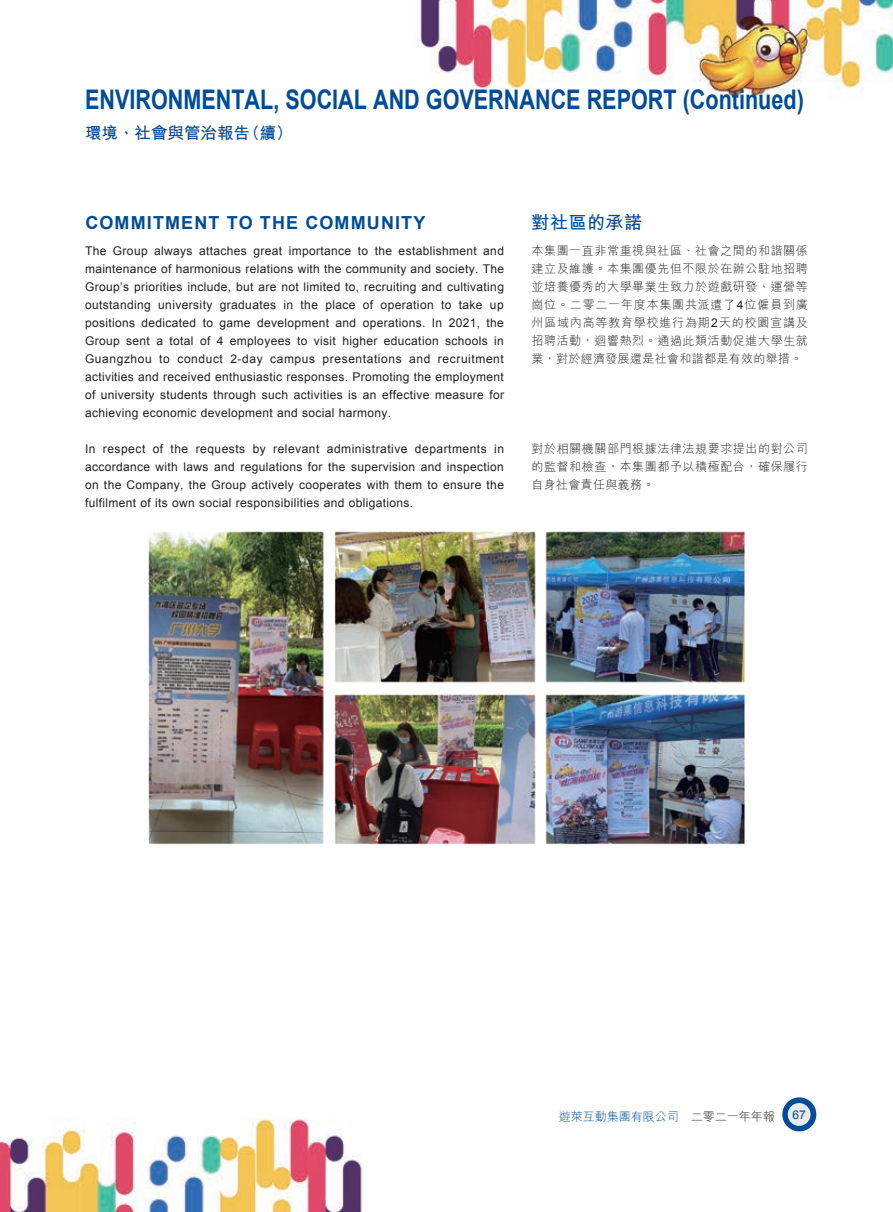
<style>
.page{position:relative;width:893px;height:1212px;background:#fff}
.page>*{position:absolute;margin:0;border:0;box-sizing:border-box;transform-origin:0 0}
.t1{font:700 27px "Arial";color:#004c97;scale:.8 1}
.t2{font:700 18px "Arial";letter-spacing:.065em;color:#004c97}
.t3{font:700 18px "M Hei HK";letter-spacing:.03em;color:#004c97}
.t4{font:700 16.5px "M Hei HK";color:#004c97}
.t5{font:12px/18px "Arial";letter-spacing:.03em;color:#231f20;text-align:justify}
.t6{font:300 12px/18px "M Hei HK";letter-spacing:.05em;color:#231f20;text-align:justify}
.t7{font:300 12px "M Hei HK";color:#004c97}
.t8{font:12px "Arial";color:#004c97}
.s1{font-family:"Arial";font-weight:400}
.s2{color:#231f20}
</style>
<div class="page">
<img style="left:0;top:0;width:893px;height:1212px">
<div style="left:783px;top:1098px;width:33px;height:32px;background:#004c97;border-radius:50%"></div>
<div style="left:782px;top:1097px;width:34px;height:34px;border:2px solid #004c97;border-radius:50%"></div>
<div style="left:788px;top:1103px;width:22px;height:23px;background:#e9eaeb;border-radius:50%"></div>
<img style="left:85px;top:531px;width:723px;height:313px">
<h1 class="t1" style="left:85px;top:81px;width:900px">ENVIRONMENTAL, SOCIAL AND GOVERNANCE REPORT (Continued)</h1>
<h3 class="t4" style="left:85px;top:121px;width:209px">環境、社會與管治報告（續）</h3>
<h2 class="t2" style="left:85px;top:210px;width:342px">COMMITMENT TO THE COMMUNITY</h2>
<p class="t5" style="left:85px;top:242px;width:420px">The Group always attaches great importance to the establishment and maintenance of harmonious relations with the community and society. The Group’s priorities include, but are not limited to, recruiting and cultivating outstanding university graduates in the place of operation to take up positions dedicated to game development and operations. In 2021, the Group sent a total of 4 employees to visit higher education schools in Guangzhou to conduct 2-day campus presentations and recruitment activities and received enthusiastic responses. Promoting the employment of university students through such activities is an effective measure for achieving economic development and social harmony.</p>
<p class="t5" style="left:85px;top:440px;width:420px">In respect of the requests by relevant administrative departments in accordance with laws and regulations for the supervision and inspection on the Company, the Group actively cooperates with them to ensure the fulfilment of its own social responsibilities and obligations.</p>
<h2 class="t3" style="left:531px;top:209px;width:112px">對社區的承諾</h2>
<p class="t6" style="left:531px;top:242px;width:278px">本集團一直非常重視與社區、社會之間的和諧關係建立及維護。本集團優先但不限於在辦公駐地招聘並培養優秀的大學畢業生致力於遊戲研發、運營等崗位。二零二一年度本集團共派遣了<span class="s1">4</span>位僱員到廣州區域內高等教育學校進行為期<span class="s1">2</span>天的校園宣講及招聘活動，迴響熱烈。通過此類活動促進大學生就業，對於經濟發展還是社會和諧都是有效的舉措。</p>
<p class="t6" style="left:531px;top:440px;width:278px">對於相關機關部門根據法律法規要求提出的對公司的監督和檢查，本集團都予以積極配合，確保履行自身社會責任與義務。</p>
<p class="t7" style="left:559px;top:1110px;width:217px">遊萊互動集團有限公司 <span class="s2">二零二一年年報</span></p>
<p class="t8" style="left:792px;top:1107px;width:15px">67</p>
</div>
